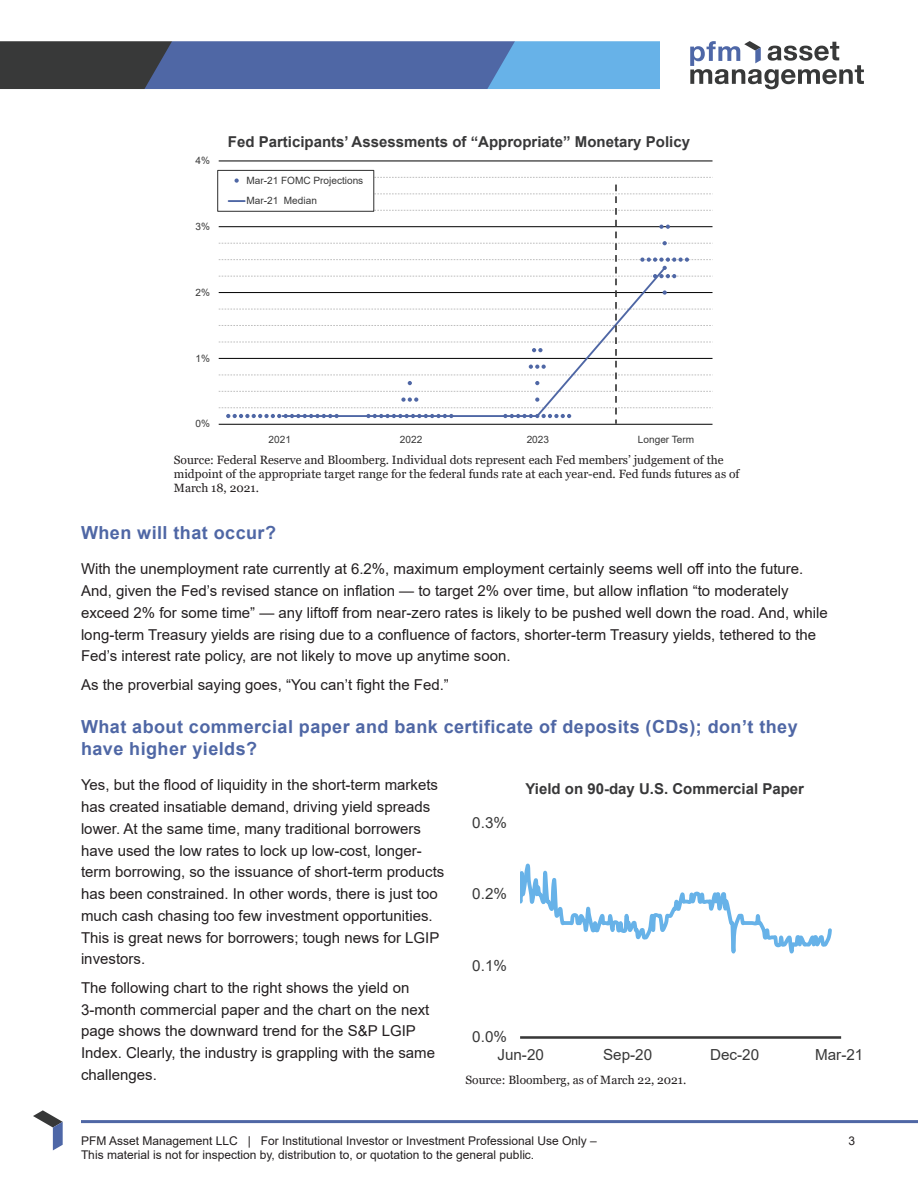
<style>
.page{position:relative;width:918px;height:1188px;background:#fff}
.page>*{position:absolute;margin:0;border:0;box-sizing:border-box;transform-origin:0 0}
.t1{font:700 18px/22.5px "Arial";letter-spacing:.025em;color:#4f67a5}
.t2{font:15.15px "Arial";letter-spacing:.005em;color:#383838}
.Body{font:15px/21.8px "Arial";color:#231f20}
.Title_-_White{font:700 15px "Arial";color:#383839}
.Source_Information{font:12px/14.4px "Georgia";color:#231f20}
.t3{font:12px "Arial";color:#231f20}
.t4{font:10.05px/20.4px "Arial";letter-spacing:.005em;color:#383838}
</style>
<div class="page">
<hr style="left:82px;top:1120px;width:836px;height:3px;background:#4f67a5">
<svg style="left:33px;top:1110px;width:30px;height:40px"></svg>
<svg style="left:690px;top:41px;width:174px;height:48px"></svg>
<svg style="left:0;top:41px;width:660px;height:48px;background:#506e9b"></svg>
<hr style="left:219px;top:424px;width:494px;height:1px;background:#000">
<hr style="left:219px;top:161px;width:494px;height:1px;background:#000">
<div style="left:217px;top:170px;width:157px;height:42px;border:1px solid #383838"></div>
<svg style="left:219px;top:177px;width:494px;height:247px"></svg>
<hr style="left:520px;top:1036px;width:321px;height:3px;background:#383838">
<svg style="left:520px;top:863px;width:314px;height:176px"></svg>
<p class="t4" style="left:196px;top:150px;width:16px">4%</p>
<p class="t4" style="left:196px;top:216px;width:16px">3%</p>
<p class="Title_-_White" style="left:228px;top:131px;width:464px">Fed Participants’ Assessments of “Appropriate” Monetary Policy</p>
<p class="t4" style="left:246px;top:170px;width:118px">Mar-21 FOMC Projections<br>Mar-21 Median</p>
<p class="t4" style="left:196px;top:282px;width:16px">2%</p>
<p class="t4" style="left:196px;top:348px;width:16px">1%</p>
<p class="t4" style="left:196px;top:414px;width:16px">0%</p>
<p class="t4" style="left:269px;top:429px;width:24px">2021</p>
<p class="t4" style="left:400px;top:429px;width:24px">2022</p>
<p class="t4" style="left:527px;top:429px;width:24px">2023</p>
<p class="t4" style="left:638px;top:429px;width:58px">Longer Term</p>
<p class="Source_Information" style="left:174px;top:452px;width:567px">Source: Federal Reserve and Bloomberg. Individual dots represent each Fed members’ judgement of the midpoint of the appropriate target range for the federal funds rate at each year-end. Fed funds futures as of<br>March 18, 2021.</p>
<p class="t1" style="left:81px;top:522px;width:197px">When will that occur?</p>
<p class="Body" style="left:81px;top:558px;width:748px">With the unemployment rate currently at 6.2%, maximum employment certainly seems well off into the future.<br>And, given the Fed’s revised stance on inflation — to target 2% over time, but allow inflation “to moderately exceed 2% for some time” — any liftoff from near-zero rates is likely to be pushed well down the road. And, while long-term Treasury yields are rising due to a confluence of factors, shorter-term Treasury yields, tethered to the Fed’s interest rate policy, are not likely to move up anytime soon.</p>
<p class="Body" style="left:81px;top:674px;width:369px">As the proverbial saying goes, “You can’t fight the Fed.”</p>
<p class="t1" style="left:81px;top:715px;width:718px">What about commercial paper and bank certificate of deposits (CDs); don’t they have higher yields?</p>
<p class="Body" style="left:81px;top:774px;width:365px">Yes, but the flood of liquidity in the short-term markets has created insatiable demand, driving yield spreads lower. At the same time, many traditional borrowers have used the low rates to lock up low-cost, longer&shy;term borrowing, so the issuance of short-term products has been constrained. In other words, there is just too much cash chasing too few investment opportunities.<br>This is great news for borrowers; tough news for LGIP investors.</p>
<p class="Body" style="left:81px;top:977px;width:356px">The following chart to the right shows the yield on 3-month commercial paper and the chart on the next page shows the downward trend for the S&amp;P LGIP Index. Clearly, the industry is grappling with the same challenges.</p>
<p class="Title_-_White" style="left:525px;top:779px;width:280px">Yield on 90-day U.S. Commercial Paper</p>
<p class="t2" style="left:472px;top:812px;width:36px">0.3%</p>
<p class="t2" style="left:472px;top:883px;width:36px">0.2%</p>
<p class="t2" style="left:472px;top:955px;width:36px">0.1%</p>
<p class="t2" style="left:472px;top:1027px;width:36px">0.0%</p>
<p class="t2" style="left:497px;top:1045px;width:48px">Jun-20</p>
<p class="t2" style="left:603px;top:1045px;width:51px">Sep-20</p>
<p class="t2" style="left:710px;top:1045px;width:51px">Dec-20</p>
<p class="t2" style="left:815px;top:1045px;width:50px">Mar-21</p>
<p class="Source_Information" style="left:465px;top:1073px;width:222px">Source: Bloomberg, as of March 22, 2021.</p>
<p class="t3" style="left:81px;top:1132px;width:517px">PFM Asset Management LLC | For Institutional Investor or Investment Professional Use Only –</p>
<p class="t3" style="left:849px;top:1132px;width:8px">3</p>
<p class="t3" style="left:81px;top:1147px;width:455px">This material is not for inspection by, distribution to, or quotation to the general public.</p>
</div>
